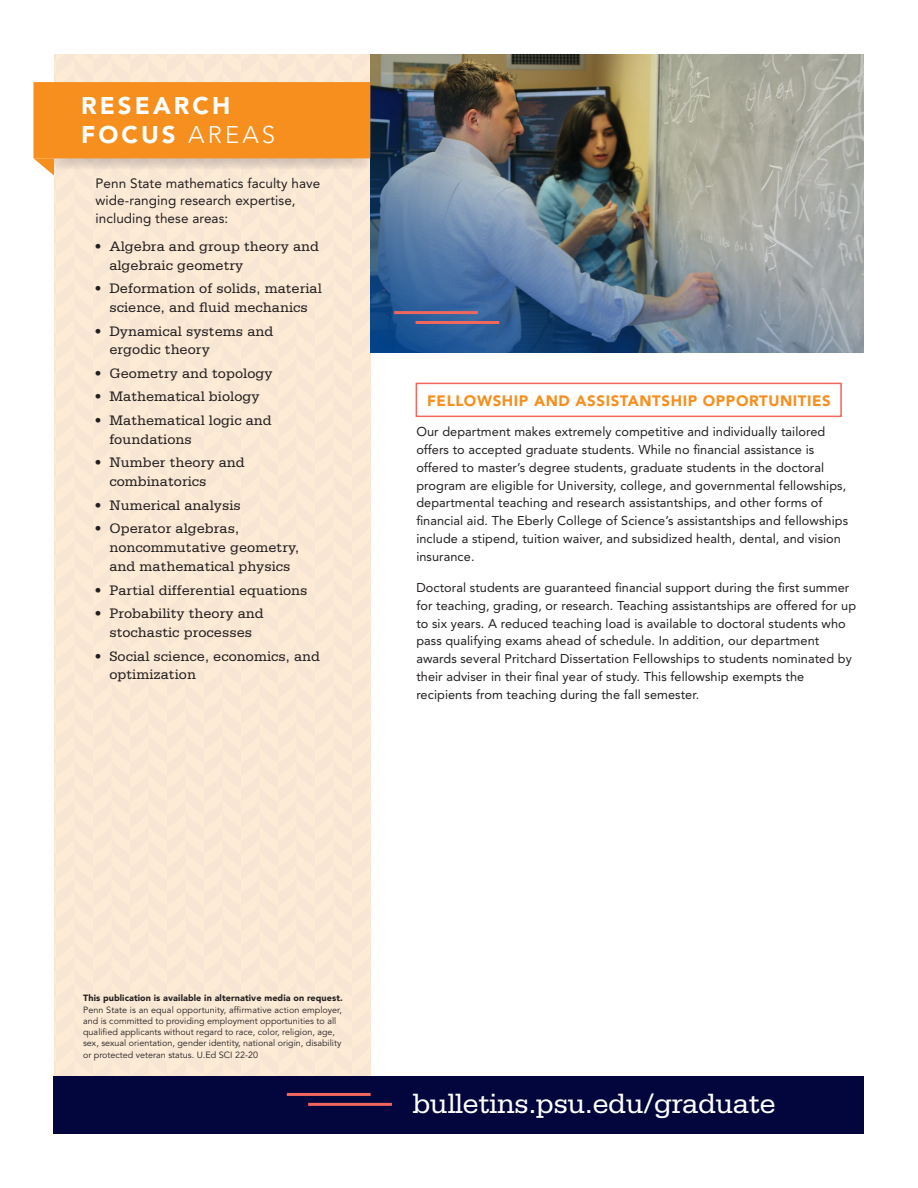
<style>
.page{position:relative;width:918px;height:1188px;background:#fff}
.page>*{position:absolute;margin:0;border:0;box-sizing:border-box;transform-origin:0 0}
.t1{font:29.4px "Serifa Std";letter-spacing:-.02em;color:#fff}
.t2{font:900 24px/28.5px "Avenir LT Std";letter-spacing:.13em;color:#fff}
.Text_SubHeader_Boxed{font:900 15px "Avenir LT Std";letter-spacing:.04em;color:#f68f1e}
.t3{font:14.55px/18.8px "Serifa Std";letter-spacing:.005em;color:#231f20}
.Fellowships_Txt_SpAf{font:13.5px/17.7px "Avenir LT Std";letter-spacing:.005em;color:#231f20}
.Fellowships_Txt_SpAf-2{font:12.75px/17.7px "Avenir LT Std";letter-spacing:.005em;color:#231f20}
.t4{font:9px/11.2px "Avenir LT Std";color:#231f20}
.s1{font-weight:300}
.s2{font-weight:900}
</style>
<div class="page">
<div style="left:416px;top:383px;width:426px;height:34px;border:2px solid #f1665d"></div>
<div style="left:54px;top:54px;width:316px;height:1023px;background:#fbe8d4"></div>
<div style="left:54px;top:1077px;width:810px;height:57px;background:#02063d"></div>
<svg style="left:33px;top:82px;width:337px;height:94px;background:#f49d3d"></svg>
<img style="left:370px;top:54px;width:494px;height:298px">
<hr style="left:394px;top:311px;width:84px;height:3px;background:#f1665d">
<hr style="left:416px;top:321px;width:83px;height:3px;background:#f1665d">
<hr style="left:287px;top:1093px;width:84px;height:3px;background:#f1665d">
<hr style="left:308px;top:1103px;width:84px;height:3px;background:#f1665d">
<h2 class="t2" style="left:81px;top:92px;width:196px">RESEARCH<br>FOCUS <span class="s1">AREAS</span></h2>
<p class="Fellowships_Txt_SpAf" style="left:96px;top:174px;width:226px">Penn State mathematics faculty have wide-ranging research expertise, including these areas:</p>
<p class="t3" style="left:109px;top:237px;width:211px;text-indent:-15px">• Algebra and group theory and algebraic geometry</p>
<p class="t3" style="left:94px;top:279px;width:229px;text-align:center">• Deformation of solids, material science, and fluid mechanics</p>
<p class="t3" style="left:109px;top:322px;width:165px;text-indent:-15px">• Dynamical systems and ergodic theory</p>
<p class="t3" style="left:94px;top:364px;width:180px">• Geometry and topology</p>
<p class="t3" style="left:94px;top:388px;width:167px">• Mathematical biology</p>
<p class="t3" style="left:109px;top:411px;width:164px;text-indent:-15px">• Mathematical logic and foundations</p>
<p class="t3" style="left:109px;top:454px;width:137px;text-indent:-15px">• Number theory and combinatorics</p>
<p class="t3" style="left:94px;top:496px;width:148px">• Numerical analysis</p>
<p class="t3" style="left:109px;top:519px;width:191px;text-indent:-15px">• Operator algebras, noncommutative geometry, and mathematical physics</p>
<p class="t3" style="left:94px;top:581px;width:215px">• Partial differential equations</p>
<p class="t3" style="left:94px;top:604px;width:171px;text-align:center">• Probability theory and stochastic processes</p>
<p class="t3" style="left:109px;top:647px;width:212px;text-indent:-15px">• Social science, economics, and optimization</p>
<h2 class="Text_SubHeader_Boxed" style="left:427px;top:391px;width:405px">FELLOWSHIP AND ASSISTANTSHIP OPPORTUNITIES</h2>
<p class="Fellowships_Txt_SpAf-2" style="left:416px;top:423px;width:433px">Our department makes extremely competitive and individually tailored offers to accepted graduate students. While no financial assistance is offered to master’s degree students, graduate students in the doctoral program are eligible for University, college, and governmental fellowships, departmental teaching and research assistantships, and other forms of financial aid. The Eberly College of Science’s assistantships and fellowships include a stipend, tuition waiver, and subsidized health, dental, and vision insurance.</p>
<p class="Fellowships_Txt_SpAf-2" style="left:416px;top:579px;width:441px">Doctoral students are guaranteed financial support during the first summer for teaching, grading, or research. Teaching assistantships are offered for up to six years. A reduced teaching load is available to doctoral students who pass qualifying exams ahead of schedule. In addition, our department awards several Pritchard Dissertation Fellowships to students nominated by their adviser in their final year of study. This fellowship exempts the recipients from teaching during the fall semester.</p>
<p class="t4" style="left:83px;top:993px;width:261px"><span class="s2">This publication is available in alternative media on request.<br></span>Penn State is an equal opportunity, affirmative action employer, and is committed to providing employment opportunities to all qualified applicants without regard to race, color, religion, age, sex, sexual orientation, gender identity, national origin, disability or protected veteran status. U.Ed SCI 22-20</p>
<p class="t1" style="left:413px;top:1087px;width:365px">bulletins.psu.edu/graduate</p>
</div>
